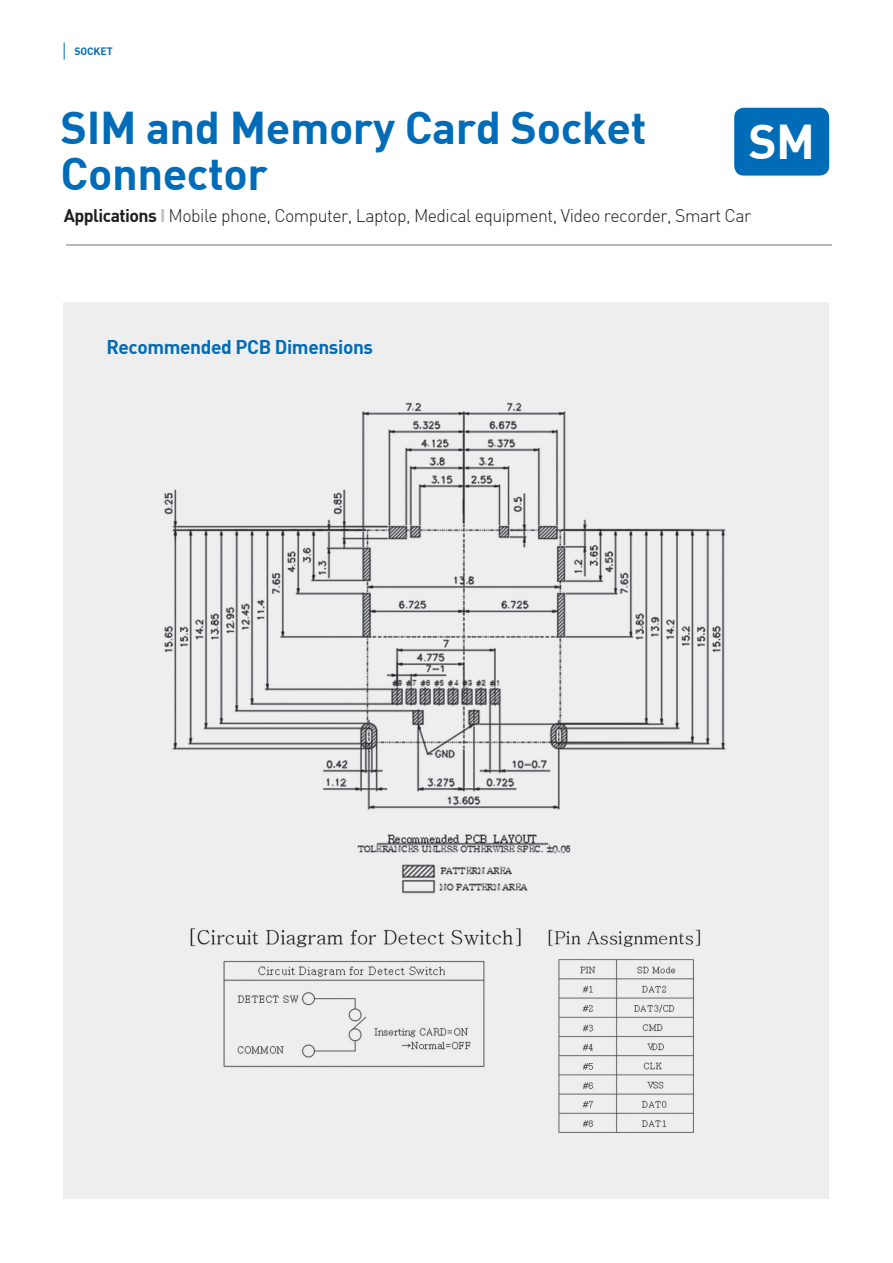
<style>
.page{position:relative;width:893px;height:1263px;background:#fff}
.page>*{position:absolute;margin:0;border:0;box-sizing:border-box;transform-origin:0 0}
.t1{font:47.85px "Dinbol";color:#fff}
.t2{font:45px "Dinbol";letter-spacing:-.01em;color:#006cb7}
.t3{font:19.5px "Dinbol";letter-spacing:-.02em;color:#006cb7}
.t4{font:18px "Dinlig";letter-spacing:-.03em;color:#231f20}
.t5{font:10.5px "Dinbol";letter-spacing:-.01em;color:#006cb7}
.s1{font-family:"Dinbol"}
.s2{font-family:"Dinbol";color:#bcbdc0}
</style>
<div class="page">
<svg style="left:64px;top:43px;width:1px;height:17px"></svg>
<div style="left:734px;top:108px;width:95px;height:68px;background:#006cb7;border-radius:10px"></div>
<hr style="left:66px;top:244px;width:765px;height:1px;background:#b6b7bb">
<div style="left:64px;top:302px;width:765px;height:897px;background:#eeeeef"></div>
<img style="left:164px;top:402px;width:562px;height:731px">
<p class="t5" style="left:74px;top:44px;width:40px">SOCKET</p>
<p class="t2" style="left:61px;top:98px;width:588px">SIM and Memory Card Socket</p>
<p class="t2" style="left:61px;top:145px;width:209px">Connector</p>
<p class="t1" style="left:748px;top:110px;width:68px">SM</p>
<p class="t4" style="left:64px;top:204px;width:689px"><span class="s1">Applications</span> <span class="s2">I</span> Mobile phone, Computer, Laptop, Medical equipment, Video recorder, Smart Car</p>
<p class="t3" style="left:106px;top:335px;width:268px">Recommended PCB Dimensions</p>
</div>
